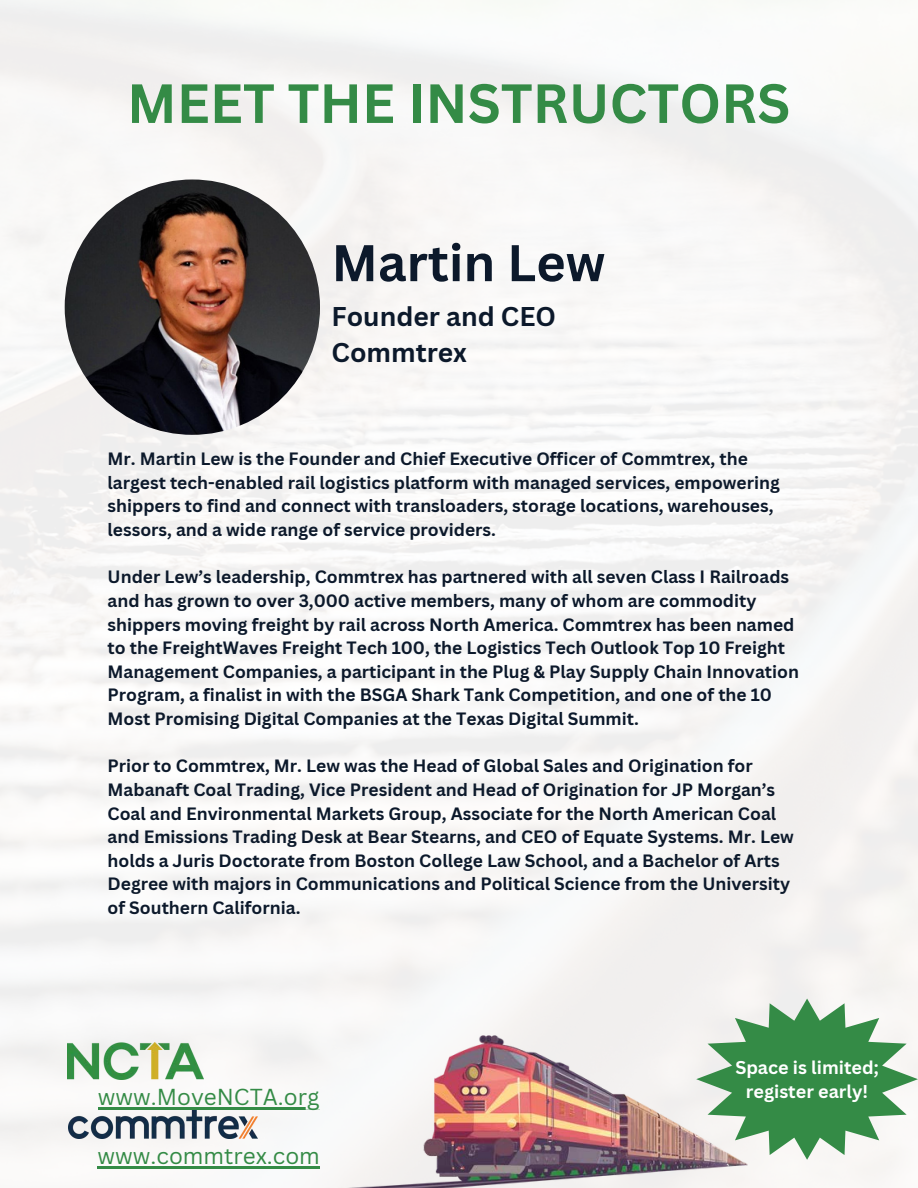
<style>
.page{position:relative;width:918px;height:1188px;background:#fff}
.page>*{position:absolute;margin:0;border:0;box-sizing:border-box;transform-origin:0 0}
.t1{font:700 54px "Canva Sans";color:#348b46}
.t2{font:700 50.4px "Canva Sans";color:#0c192b}
.t3{font:700 26.4px/36px "Canva Sans";color:#0c192b}
.t4{font:22.5px "Canva Sans";color:#348b46}
.t5{font:700 18px "Canva Sans";color:#fff}
.t6{font:700 17.4px/23.7px "Canva Sans";color:#0c192b}
</style>
<div class="page">
<img style="left:0;top:0;width:918px;height:1187px">
<img style="left:163px;top:1027px;width:657px;height:161px">
<svg style="left:696px;top:999px;width:222px;height:161px"></svg>
<img style="left:67px;top:1043px;width:136px;height:37px">
<img style="left:68px;top:1110px;width:189px;height:28px">
<img style="left:65px;top:179px;width:255px;height:256px;border-radius:50%">
<hr style="left:98px;top:1107px;width:222px;height:2px;background:#348b46">
<hr style="left:98px;top:1166px;width:222px;height:2px;background:#348b46">
<h2 class="t1" style="left:127px;top:65px;width:665px">MEET THE INSTRUCTORS</h2>
<p class="t2" style="left:332px;top:227px;width:275px">Martin Lew</p>
<p class="t3" style="left:332px;top:298px;width:226px">Founder and CEO<br>Commtrex</p>
<p class="t6" style="left:108px;top:447px;width:674px">Mr. Martin Lew is the Founder and Chief Executive Officer of Commtrex, the largest tech-enabled rail logistics platform with managed services, empowering shippers to find and connect with transloaders, storage locations, warehouses, lessors, and a wide range of service providers.</p>
<p class="t6" style="left:108px;top:565px;width:693px">Under Lew’s leadership, Commtrex has partnered with all seven Class I Railroads and has grown to over 3,000 active members, many of whom are commodity shippers moving freight by rail across North America. Commtrex has been named to the FreightWaves Freight Tech 100, the Logistics Tech Outlook Top 10 Freight Management Companies, a participant in the Plug &amp; Play Supply Chain Innovation Program, a finalist in with the BSGA Shark Tank Competition, and one of the 10<br>Most Promising Digital Companies at the Texas Digital Summit.</p>
<p class="t6" style="left:108px;top:754px;width:688px">Prior to Commtrex, Mr. Lew was the Head of Global Sales and Origination for Mabanaft Coal Trading, Vice President and Head of Origination for JP Morgan’s Coal and Environmental Markets Group, Associate for the North American Coal and Emissions Trading Desk at Bear Stearns, and CEO of Equate Systems. Mr. Lew holds a Juris Doctorate from Boston College Law School, and a Bachelor of Arts Degree with majors in Communications and Political Science from the University of Southern California.</p>
<p class="t5" style="left:735px;top:1054px;width:145px">Space is limited;</p>
<p class="t4" style="left:98px;top:1081px;width:223px">www.MoveNCTA.org</p>
<p class="t5" style="left:746px;top:1079px;width:124px">register early!</p>
<p class="t4" style="left:98px;top:1140px;width:224px">www.commtrex.com</p>
</div>
